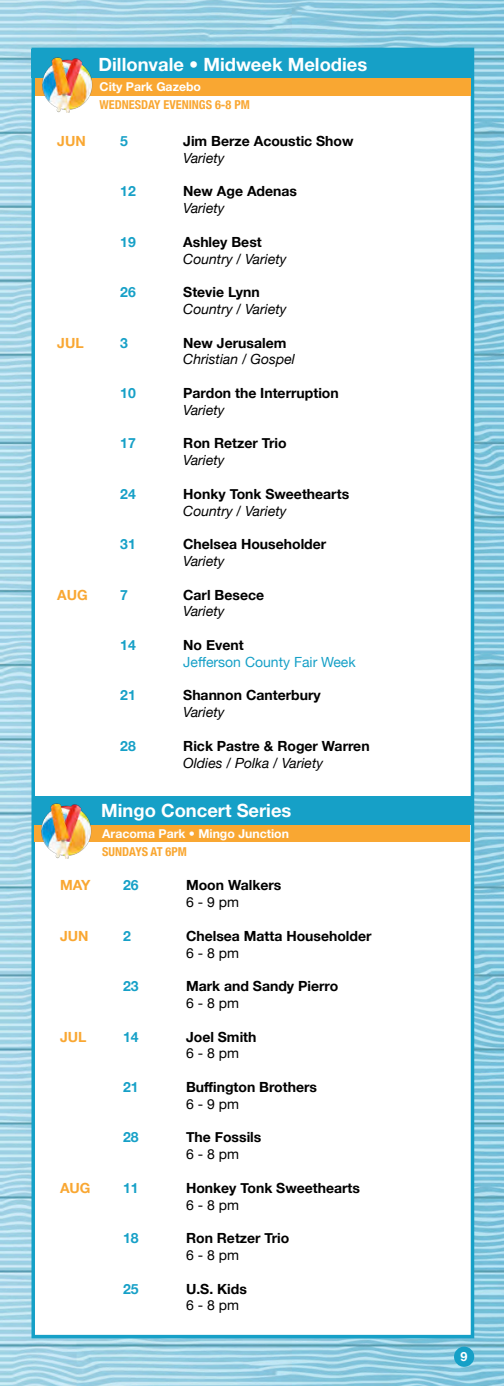
<style>
.page{position:relative;width:504px;height:1386px;background:#fff}
.page>*{position:absolute;margin:0;border:0;box-sizing:border-box;transform-origin:0 0}
.t1{font:700 18.38px "Helvetica Neue LT Pro";color:#fff}
.t2{font:700 14px "Helvetica Neue";color:#000}
.t3{font:italic 14px "Helvetica Neue";color:#000}
.t4{font:14px "Helvetica Neue";color:#000}
.t5{font:700 14px "Helvetica Neue";color:#16a0c7}
.t6{font:14px "Helvetica Neue";color:#16a0c7}
.t7{font:700 14px "Helvetica Neue";color:#f9a732}
.t8{font:700 12.6px "Helvetica Neue";color:#fff}
.t9{font:700 12.25px "Helvetica Neue LT Pro";color:#fff}
.t10{font:700 condensed 12.25px "Helvetica Neue";color:#f9a732}
</style>
<div class="page">
<img style="left:0;top:0;width:504px;height:1386px">
<div style="left:32px;top:48px;width:442px;height:1290px;background:#fff;border:4px solid #16a0c7"></div>
<div style="left:34px;top:824px;width:436px;height:18px;background:#f9a732"></div>
<div style="left:32px;top:796px;width:441px;height:28px;background:#16a0c7"></div>
<div style="left:454px;top:1347px;width:20px;height:20px;background:#16a0c7;border-radius:50%"></div>
<img style="left:40px;top:804px;width:54px;height:55px">
<div style="left:35px;top:78px;width:436px;height:17px;background:#f9a732"></div>
<div style="left:32px;top:49px;width:440px;height:29px;background:#16a0c7"></div>
<img style="left:41px;top:57px;width:53px;height:55px">
<h1 class="t1" style="left:99px;top:53px;width:270px">Dillonvale • Midweek Melodies</h1>
<p class="t9" style="left:100px;top:79px;width:103px">City Park Gazebo</p>
<p class="t10" style="left:100px;top:95px;width:152px">WEDNESDAY EVENINGS 6-8 PM</p>
<p class="t7" style="left:57px;top:130px;width:30px">JUN</p>
<p class="t5" style="left:120px;top:130px;width:9px">5</p>
<p class="t2" style="left:183px;top:130px;width:172px">Jim Berze Acoustic Show</p>
<p class="t3" style="left:183px;top:148px;width:43px">Variety</p>
<p class="t5" style="left:120px;top:180px;width:17px">12</p>
<p class="t2" style="left:183px;top:180px;width:115px">New Age Adenas</p>
<p class="t3" style="left:183px;top:198px;width:43px">Variety</p>
<p class="t5" style="left:120px;top:231px;width:17px">19</p>
<p class="t2" style="left:183px;top:231px;width:80px">Ashley Best</p>
<p class="t3" style="left:183px;top:249px;width:105px">Country / Variety</p>
<p class="t5" style="left:120px;top:281px;width:17px">26</p>
<p class="t2" style="left:183px;top:281px;width:78px">Stevie Lynn</p>
<p class="t3" style="left:183px;top:299px;width:105px">Country / Variety</p>
<p class="t7" style="left:57px;top:332px;width:28px">JUL</p>
<p class="t5" style="left:120px;top:332px;width:9px">3</p>
<p class="t2" style="left:183px;top:332px;width:105px">New Jerusalem</p>
<p class="t3" style="left:183px;top:349px;width:113px">Christian / Gospel</p>
<p class="t5" style="left:120px;top:382px;width:17px">10</p>
<p class="t2" style="left:183px;top:382px;width:157px">Pardon the Interruption</p>
<p class="t3" style="left:183px;top:400px;width:43px">Variety</p>
<p class="t5" style="left:120px;top:432px;width:17px">17</p>
<p class="t2" style="left:183px;top:432px;width:105px">Ron Retzer Trio</p>
<p class="t3" style="left:183px;top:450px;width:43px">Variety</p>
<p class="t5" style="left:120px;top:483px;width:17px">24</p>
<p class="t2" style="left:183px;top:483px;width:167px">Honky Tonk Sweethearts</p>
<p class="t3" style="left:183px;top:501px;width:105px">Country / Variety</p>
<p class="t5" style="left:120px;top:533px;width:17px">31</p>
<p class="t2" style="left:183px;top:533px;width:145px">Chelsea Householder</p>
<p class="t3" style="left:183px;top:551px;width:43px">Variety</p>
<p class="t7" style="left:57px;top:584px;width:32px">AUG</p>
<p class="t5" style="left:120px;top:584px;width:9px">7</p>
<p class="t2" style="left:183px;top:584px;width:82px">Carl Besece</p>
<p class="t3" style="left:183px;top:601px;width:43px">Variety</p>
<p class="t5" style="left:120px;top:634px;width:17px">14</p>
<p class="t2" style="left:183px;top:634px;width:62px">No Event</p>
<p class="t6" style="left:183px;top:652px;width:174px">Jefferson County Fair Week</p>
<p class="t5" style="left:120px;top:684px;width:17px">21</p>
<p class="t2" style="left:183px;top:684px;width:139px">Shannon Canterbury</p>
<p class="t3" style="left:183px;top:702px;width:43px">Variety</p>
<p class="t5" style="left:120px;top:735px;width:17px">28</p>
<p class="t2" style="left:183px;top:735px;width:188px">Rick Pastre &amp; Roger Warren</p>
<p class="t3" style="left:183px;top:753px;width:141px">Oldies / Polka / Variety</p>
<h1 class="t1" style="left:101px;top:799px;width:192px">Mingo Concert Series</h1>
<p class="t9" style="left:102px;top:826px;width:188px">Aracoma Park • Mingo Junction</p>
<p class="t10" style="left:102px;top:841px;width:86px">SUNDAYS AT 6PM</p>
<p class="t7" style="left:60px;top:874px;width:32px">MAY</p>
<p class="t5" style="left:123px;top:874px;width:17px">26</p>
<p class="t2" style="left:186px;top:874px;width:97px">Moon Walkers</p>
<p class="t4" style="left:186px;top:892px;width:54px">6 - 9 pm</p>
<p class="t7" style="left:60px;top:925px;width:30px">JUN</p>
<p class="t5" style="left:123px;top:925px;width:9px">2</p>
<p class="t2" style="left:186px;top:925px;width:187px">Chelsea Matta Householder</p>
<p class="t4" style="left:186px;top:943px;width:54px">6 - 8 pm</p>
<p class="t5" style="left:123px;top:975px;width:17px">23</p>
<p class="t2" style="left:186px;top:975px;width:154px">Mark and Sandy Pierro</p>
<p class="t4" style="left:186px;top:993px;width:54px">6 - 8 pm</p>
<p class="t7" style="left:60px;top:1026px;width:28px">JUL</p>
<p class="t5" style="left:123px;top:1026px;width:17px">14</p>
<p class="t2" style="left:186px;top:1026px;width:72px">Joel Smith</p>
<p class="t4" style="left:186px;top:1043px;width:54px">6 - 8 pm</p>
<p class="t5" style="left:123px;top:1076px;width:17px">21</p>
<p class="t2" style="left:186px;top:1076px;width:133px">Buffington Brothers</p>
<p class="t4" style="left:186px;top:1094px;width:54px">6 - 9 pm</p>
<p class="t5" style="left:123px;top:1126px;width:17px">28</p>
<p class="t2" style="left:186px;top:1126px;width:77px">The Fossils</p>
<p class="t4" style="left:186px;top:1144px;width:54px">6 - 8 pm</p>
<p class="t7" style="left:60px;top:1177px;width:32px">AUG</p>
<p class="t5" style="left:123px;top:1177px;width:17px">11</p>
<p class="t2" style="left:186px;top:1177px;width:175px">Honkey Tonk Sweethearts</p>
<p class="t4" style="left:186px;top:1195px;width:54px">6 - 8 pm</p>
<p class="t5" style="left:123px;top:1227px;width:17px">18</p>
<p class="t2" style="left:186px;top:1227px;width:105px">Ron Retzer Trio</p>
<p class="t4" style="left:186px;top:1245px;width:54px">6 - 8 pm</p>
<p class="t5" style="left:123px;top:1278px;width:17px">25</p>
<p class="t2" style="left:186px;top:1278px;width:62px">U.S. Kids</p>
<p class="t4" style="left:186px;top:1295px;width:54px">6 - 8 pm</p>
<p class="t8" style="left:461px;top:1347px;width:9px">9</p>
</div>
